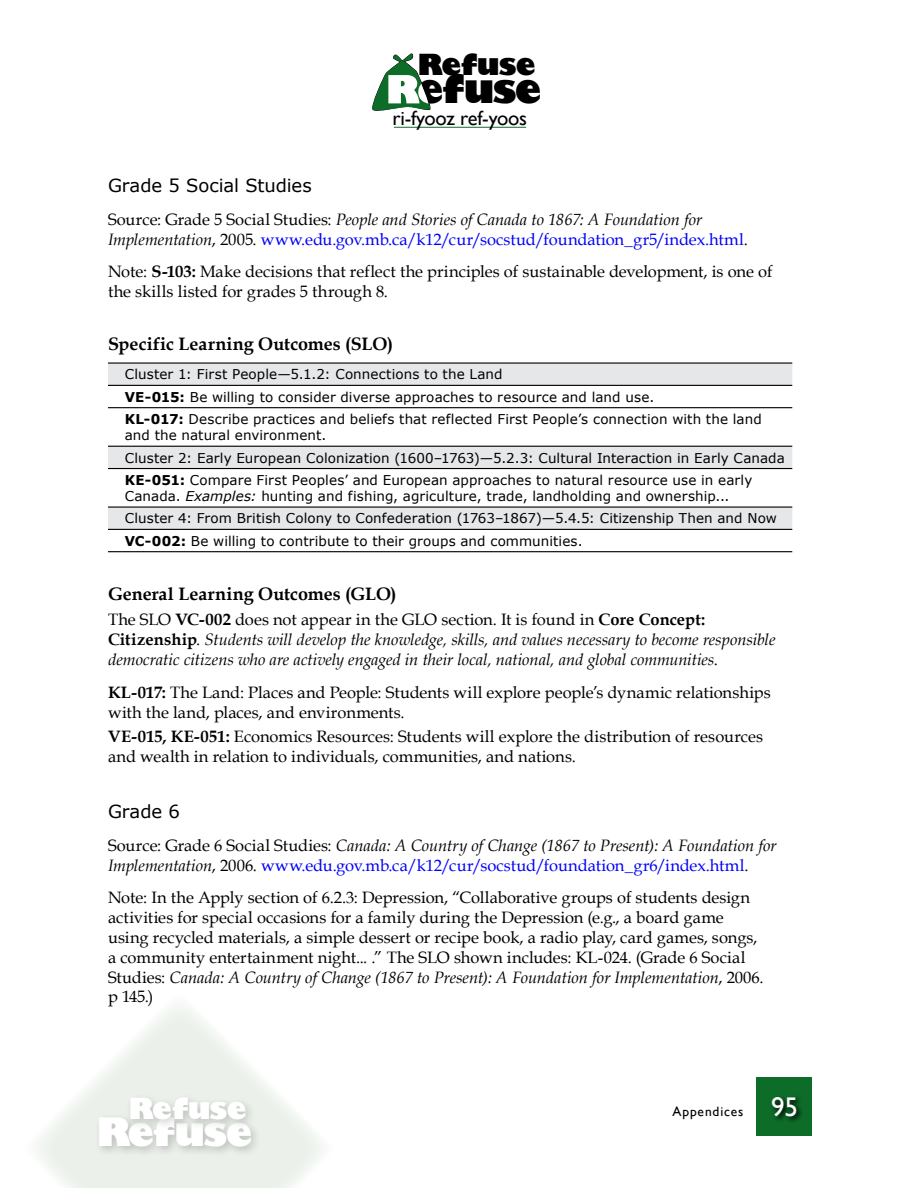
<style>
.page{position:relative;width:918px;height:1188px;background:#fff}
.page>*{position:absolute;margin:0;border:0;box-sizing:border-box;transform-origin:0 0}
.t1{font:800 38.1px "Gill Sans";letter-spacing:-.04em;color:#fff}
.t2{font:800 38.1px "Gill Sans";letter-spacing:-.04em;color:#000}
.t3{font:800 28.35px "Gill Sans";letter-spacing:-.025em;color:#fff}
.t4{font:800 28.35px "Gill Sans";letter-spacing:-.025em;color:#000}
.t5{font:20.4px "Gill Sans";letter-spacing:-.01em;color:#000}
.Head_D{font:700 18px "Book Antiqua";color:#000}
.Head_C{font:18px "Verdana";letter-spacing:-.005em;color:#000}
.Paragraph_End___3{font:16.5px/19.8px "Book Antiqua";color:#000}
.Paragraph___12{font:italic 16.5px/19.8px "Book Antiqua";letter-spacing:-.005em;color:#000}
.Appendix_S_Paragraph{font:16.5px/19.8px "Book Antiqua";color:#000}
.Table_Paragraph_A{font:13.5px/16.2px "Verdana";letter-spacing:.005em;color:#000}
.t6{font:13.5px "Gill Sans";letter-spacing:.065em;color:#000}
.s1{font-style:normal}
.s2{font-style:normal;color:#0000fa}
.s3{font-weight:700}
.s4{font-style:italic}
.s5{font-weight:700;font-style:normal}
.s6{font-size:27px;color:#fff}
</style>
<div class="page">
<svg style="left:37px;top:1006px;width:285px;height:182px;fill:#f2f5f1"></svg>
<div style="left:94px;top:1112px;width:168px;height:46px;background:#000;opacity:.2"></div>
<div style="left:125px;top:1093px;width:131px;height:37px;background:#000;opacity:.2"></div>
<hr style="left:394px;top:127px;width:132px;height:1px;background:#0e6c29">
<svg style="left:372px;top:53px;width:59px;height:58px"></svg>
<div style="left:757px;top:1078px;width:55px;height:58px;background:#0e6c29"></div>
<svg style="left:772px;top:1097px;width:30px;height:25px"></svg>
<svg style="left:108px;top:364px;width:684px;height:165px"></svg>
<hr style="left:108px;top:362px;width:684px;height:2px;background:#000">
<hr style="left:108px;top:385px;width:684px;height:1px;background:#000">
<hr style="left:108px;top:407px;width:684px;height:1px;background:#000">
<hr style="left:108px;top:446px;width:684px;height:1px;background:#000">
<hr style="left:108px;top:468px;width:684px;height:1px;background:#000">
<hr style="left:108px;top:506px;width:684px;height:2px;background:#000">
<hr style="left:108px;top:529px;width:684px;height:1px;background:#000">
<hr style="left:108px;top:551px;width:684px;height:1px;background:#000">
<h2 class="t4" style="left:418px;top:47px;width:120px">Refuse</h2>
<h1 class="t2" style="left:386px;top:65px;width:157px">Refuse</h1>
<p class="t5" style="left:393px;top:106px;width:136px">ri-fyooz ref-yoos</p>
<h3 class="Head_C" style="left:108px;top:174px;width:205px">Grade 5 Social Studies</h3>
<p class="Paragraph___12" style="left:108px;top:209px;width:641px"><span class="s1">Source: Grade 5 Social Studies:</span> People and Stories of Canada to 1867: A Foundation for<br>Implementation<span class="s1">, 2005.</span> <span class="s2">www.edu.gov.mb.ca/k12/cur/socstud/foundation_gr5/index.html</span><span class="s1">.</span></p>
<p class="Paragraph_End___3" style="left:108px;top:261px;width:666px">Note: <span class="s3">S-103:</span> Make decisions that reflect the principles of sustainable development, is one of the skills listed for grades 5 through 8.</p>
<h4 class="Head_D" style="left:108px;top:332px;width:287px">Specific Learning Outcomes (SLO)</h4>
<p class="Table_Paragraph_A" style="left:125px;top:366px;width:379px">Cluster 1: First People—5.1.2: Connections to the Land</p>
<p class="Table_Paragraph_A" style="left:125px;top:388px;width:531px"><span class="s3">VE-015:</span> Be willing to consider diverse approaches to resource and land use.</p>
<p class="Table_Paragraph_A" style="left:125px;top:411px;width:638px"><span class="s3">KL-017:</span> Describe practices and beliefs that reflected First People’s connection with the land and the natural environment.</p>
<p class="Table_Paragraph_A" style="left:125px;top:449px;width:661px">Cluster 2: Early European Colonization (1600–1763)—5.2.3: Cultural Interaction in Early Canada</p>
<p class="Table_Paragraph_A" style="left:125px;top:471px;width:629px"><span class="s3">KE-051:</span> Compare First Peoples’ and European approaches to natural resource use in early<br>Canada. <span class="s4">Examples:</span> hunting and fishing, agriculture, trade, landholding and ownership...</p>
<p class="Table_Paragraph_A" style="left:125px;top:510px;width:654px">Cluster 4: From British Colony to Confederation (1763–1867)—5.4.5: Citizenship Then and Now</p>
<p class="Table_Paragraph_A" style="left:125px;top:532px;width:459px"><span class="s3">VC-002:</span> Be willing to contribute to their groups and communities.</p>
<h4 class="Head_D" style="left:108px;top:581px;width:290px">General Learning Outcomes (GLO)</h4>
<p class="Paragraph___12" style="left:108px;top:610px;width:669px"><span class="s1">The SLO</span> <span class="s5">VC-002</span> <span class="s1">does not appear in the GLO section. It is found in</span> <span class="s5">Core Concept:<br>Citizenship</span><span class="s1">.</span> Students will develop the knowledge, skills, and values necessary to become responsible democratic citizens who are actively engaged in their local, national, and global communities<span class="s1">.</span></p>
<p class="Appendix_S_Paragraph" style="left:108px;top:682px;width:664px"><span class="s3">KL-017:</span> The Land: Places and People: Students will explore people’s dynamic relationships with the land, places, and environments.</p>
<p class="Paragraph_End___3" style="left:108px;top:726px;width:657px"><span class="s3">VE-015, KE-051:</span> Economics Resources: Students will explore the distribution of resources and wealth in relation to individuals, communities, and nations.</p>
<h3 class="Head_C" style="left:108px;top:800px;width:73px">Grade 6</h3>
<p class="Paragraph___12" style="left:108px;top:835px;width:670px"><span class="s1">Source: Grade 6 Social Studies:</span> Canada: A Country of Change (1867 to Present): A Foundation for<br>Implementation<span class="s1">, 2006.</span> <span class="s2">www.edu.gov.mb.ca/k12/cur/socstud/foundation_gr6/index.html</span><span class="s1">.</span></p>
<p class="Paragraph_End___3" style="left:108px;top:888px;width:657px">Note: In the Apply section of 6.2.3: Depression, “Collaborative groups of students design activities for special occasions for a family during the Depression (e.g., a board game using recycled materials, a simple dessert or recipe book, a radio play, card games, songs, a community entertainment night... .” The SLO shown includes: KL-024. (Grade 6 Social Studies: <span class="s4">Canada: A Country of Change (1867 to Present): A Foundation for Implementation</span>, 2006. p 145.)</p>
<h2 class="t3" style="left:128px;top:1091px;width:120px">Refuse</h2>
<h1 class="t1" style="left:96px;top:1108px;width:157px">Refuse</h1>
<p class="t6" style="left:672px;top:1104px;width:127px">Appendices <span class="s6">95</span></p>
</div>
